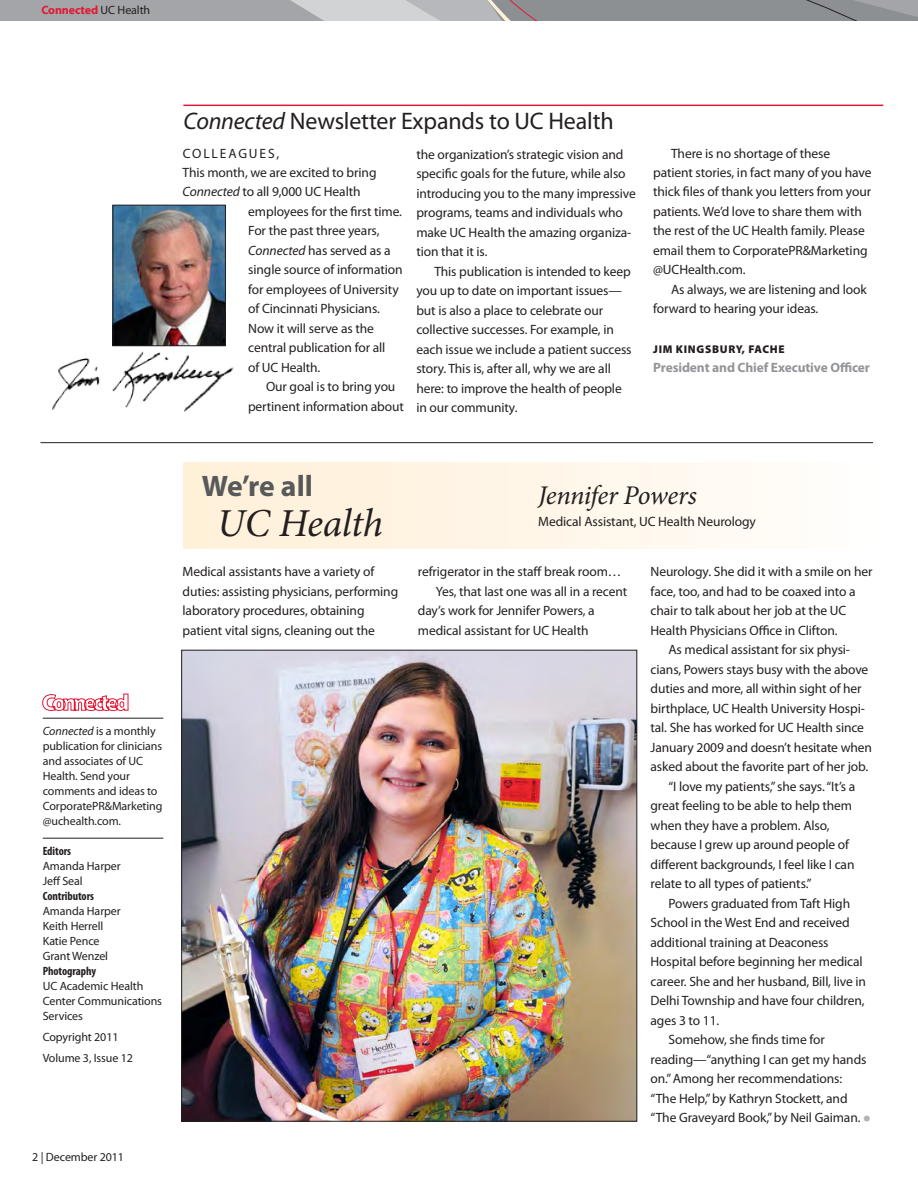
<style>
.page{position:relative;width:918px;height:1188px;background:#fff}
.page>*{position:absolute;margin:0;border:0;box-sizing:border-box;transform-origin:0 0}
.t1{font:italic 39.6px "Minion Pro";letter-spacing:-.01em;color:#231f20}
.t2{font:700 29.7px "Myriad Pro";letter-spacing:-.005em;color:#58595b}
.t3{font:italic 27px "Minion Pro";letter-spacing:-.02em;color:#231f20}
.t4{font:24px "Myriad Pro";letter-spacing:-.01em;color:#231f20}
.t5{font:13.5px/19.5px "Myriad Pro";letter-spacing:-.01em;color:#231f20}
.t6{font:700 13.5px "Myriad Pro";letter-spacing:-.01em;color:#939598}
.t7{font:12px/15px "Myriad Pro";letter-spacing:-.01em;color:#231f20}
.t8{font:700 condensed 12px "Myriad Pro";letter-spacing:-.01em;color:#231f20}
.t9{font:700 12px "Myriad Pro";letter-spacing:-.01em;color:#e31836}
.t10{font:900 11.25px "Myriad Pro";letter-spacing:.06em;color:#231f20}
.s1{font-weight:400;color:#231f20}
.s2{font-style:italic}
.s3{font-weight:900;font-size:21px;color:#b1b4b6}
</style>
<div class="page">
<div style="left:0;top:0;width:918px;height:21px;background:#a3a5a8"></div>
<svg style="left:290px;top:0;width:628px;height:21px;background:#a0a2a4"></svg>
<div style="left:184px;top:463px;width:689px;height:85px;background:linear-gradient(to right,#ffefd7,#fffdfb)"></div>
<hr style="left:43px;top:718px;width:120px;height:1px;background:#231f20">
<hr style="left:43px;top:838px;width:120px;height:1px;background:#231f20">
<svg style="left:42px;top:693px;width:87px;height:18px"></svg>
<img style="left:183px;top:652px;width:452px;height:468px">
<hr style="left:183px;top:105px;width:700px;height:1px;background:#e31836">
<img style="left:115px;top:207px;width:109px;height:137px">
<div style="left:113px;top:205px;width:113px;height:141px;border:1px solid #231f20"></div>
<img style="left:52px;top:351px;width:182px;height:61px">
<hr style="left:40px;top:442px;width:833px;height:1px;background:#231f20">
<p class="t9" style="left:41px;top:2px;width:110px">Connected <span class="s1">UC Health</span></p>
<h3 class="t4" style="left:183px;top:106px;width:432px"><span class="s2">Connected</span> Newsletter Expands to UC Health</h3>
<p class="t5" style="left:183px;top:143px;width:56px">Colleagu</p>
<p class="t5" style="left:260px;top:143px;width:21px">es,</p>
<p class="t5" style="left:183px;top:163px;width:195px">This month, we are excited to bring</p>
<p class="t5" style="left:183px;top:182px;width:180px"><span class="s2">Connected</span> to all 9,000 UC Health</p>
<p class="t5" style="left:248px;top:202px;width:155px">employees for the first time.</p>
<p class="t5" style="left:248px;top:221px;width:133px">For the past three years,</p>
<p class="t5" style="left:248px;top:240px;width:144px"><span class="s2">Connected</span> has served as a</p>
<p class="t5" style="left:248px;top:260px;width:156px">single source of information</p>
<p class="t5" style="left:248px;top:279px;width:152px">for employees of University</p>
<p class="t5" style="left:248px;top:299px;width:133px">of Cincinnati Physicians.</p>
<p class="t5" style="left:248px;top:318px;width:127px">Now it will serve as the</p>
<p class="t5" style="left:248px;top:338px;width:139px">central publication for all</p>
<p class="t5" style="left:248px;top:357px;width:74px">of UC Health.</p>
<p class="t5" style="left:266px;top:377px;width:131px">Our goal is to bring you</p>
<p class="t5" style="left:248px;top:397px;width:157px">pertinent information about</p>
<p class="t5" style="left:416px;top:144px;width:221px">the organization’s strategic vision and specific goals for the future, while also introducing you to the many impressive programs, teams and individuals who make UC Health the amazing organiza&shy;tion that it is.</p>
<p class="t5" style="left:416px;top:261px;width:217px;text-indent:18px">This publication is intended to keep you up to date on important issues— but is also a place to celebrate our collective successes. For example, in each issue we include a patient success story. This is, after all, why we are all here: to improve the health of people in our community.</p>
<p class="t5" style="left:653px;top:143px;width:220px;text-indent:18px">There is no shortage of these patient stories, in fact many of you have thick files of thank you letters from your patients. We’d love to share them with the rest of the UC Health family. Please email them to CorporatePR&amp;Marketing @UCHealth.com.</p>
<p class="t5" style="left:653px;top:279px;width:215px;text-indent:18px">As always, we are listening and look forward to hearing your ideas.</p>
<p class="t10" style="left:653px;top:341px;width:133px">JIM KINGSBURY, FACHE</p>
<p class="t6" style="left:653px;top:359px;width:218px">President and Chief Executive Officer</p>
<p class="t7" style="left:43px;top:723px;width:121px"><span class="s2">Connected</span> is a monthly publication for clinicians and associates of UC<br>Health. Send your comments and ideas to<br>CorporatePR&amp;Marketing @uchealth.com.</p>
<p class="t8" style="left:43px;top:844px;width:30px">Editors</p>
<p class="t7" style="left:43px;top:858px;width:80px">Amanda Harper<br>Jeff Seal</p>
<p class="t8" style="left:43px;top:889px;width:53px">Contributors</p>
<p class="t7" style="left:43px;top:903px;width:80px">Amanda Harper<br>Keith Herrell<br>Katie Pence<br>Grant Wenzel</p>
<p class="t8" style="left:43px;top:964px;width:55px">Photography</p>
<p class="t7" style="left:43px;top:978px;width:121px">UC Academic Health<br>Center Communications<br>Services</p>
<p class="t7" style="left:43px;top:1026px;width:92px;line-height:21px">Copyright 2011<br>Volume 3, Issue 12</p>
<p class="t7" style="left:32px;top:1149px;width:93px">2 | December 2011</p>
<h2 class="t2" style="left:202px;top:467px;width:113px">We’re all</h2>
<h1 class="t1" style="left:217px;top:496px;width:168px">UC Health</h1>
<h3 class="t3" style="left:538px;top:477px;width:160px">Jennifer Powers</h3>
<p class="t5" style="left:538px;top:512px;width:219px">Medical Assistant, UC Health Neurology</p>
<p class="t5" style="left:183px;top:562px;width:217px">Medical assistants have a variety of duties: assisting physicians, performing laboratory procedures, obtaining patient vital signs, cleaning out the</p>
<p class="t5" style="left:418px;top:562px;width:205px">refrigerator in the staff break room…</p>
<p class="t5" style="left:436px;top:581px;width:193px">Yes, that last one was all in a recent</p>
<p class="t5" style="left:418px;top:601px;width:178px">day’s work for Jennifer Powers, a</p>
<p class="t5" style="left:418px;top:620px;width:172px">medical assistant for UC Health</p>
<p class="t5" style="left:651px;top:562px;width:223px">Neurology. She did it with a smile on her</p>
<p class="t5" style="left:651px;top:581px;width:207px">face, too, and had to be coaxed into a</p>
<p class="t5" style="left:651px;top:601px;width:197px">chair to talk about her job at the UC</p>
<p class="t5" style="left:651px;top:620px;width:189px">Health Physicians Office in Clifton.</p>
<p class="t5" style="left:669px;top:640px;width:183px">As medical assistant for six physi-</p>
<p class="t5" style="left:651px;top:659px;width:219px">cians, Powers stays busy with the above</p>
<p class="t5" style="left:651px;top:679px;width:213px">duties and more, all within sight of her</p>
<p class="t5" style="left:651px;top:698px;width:216px">birthplace, UC Health University Hospi-</p>
<p class="t5" style="left:651px;top:718px;width:215px">tal. She has worked for UC Health since</p>
<p class="t5" style="left:651px;top:737px;width:223px">January 2009 and doesn’t hesitate when</p>
<p class="t5" style="left:651px;top:757px;width:219px">asked about the favorite part of her job.</p>
<p class="t5" style="left:669px;top:776px;width:188px">“I love my patients,” she says. “It’s a</p>
<p class="t5" style="left:651px;top:796px;width:203px">great feeling to be able to help them</p>
<p class="t5" style="left:651px;top:815px;width:181px">when they have a problem. Also,</p>
<p class="t5" style="left:651px;top:835px;width:200px">because I grew up around people of</p>
<p class="t5" style="left:651px;top:854px;width:205px">different backgrounds, I feel like I can</p>
<p class="t5" style="left:651px;top:874px;width:163px">relate to all types of patients.”</p>
<p class="t5" style="left:669px;top:893px;width:183px">Powers graduated from Taft High</p>
<p class="t5" style="left:651px;top:913px;width:201px">School in the West End and received</p>
<p class="t5" style="left:651px;top:932px;width:180px">additional training at Deaconess</p>
<p class="t5" style="left:651px;top:952px;width:214px">Hospital before beginning her medical</p>
<p class="t5" style="left:651px;top:971px;width:217px">career. She and her husband, Bill, live in</p>
<p class="t5" style="left:651px;top:991px;width:216px">Delhi Township and have four children,</p>
<p class="t5" style="left:651px;top:1010px;width:70px">ages 3 to 11.</p>
<p class="t5" style="left:669px;top:1030px;width:158px">Somehow, she finds time for</p>
<p class="t5" style="left:651px;top:1049px;width:217px">reading—“anything I can get my hands</p>
<p class="t5" style="left:651px;top:1069px;width:193px">on.” Among her recommendations:</p>
<p class="t5" style="left:651px;top:1088px;width:199px">“The Help,” by Kathryn Stockett, and</p>
<p class="t5" style="left:651px;top:1108px;width:222px">“The Graveyard Book,” by Neil Gaiman. <span class="s3">•</span></p>
</div>
